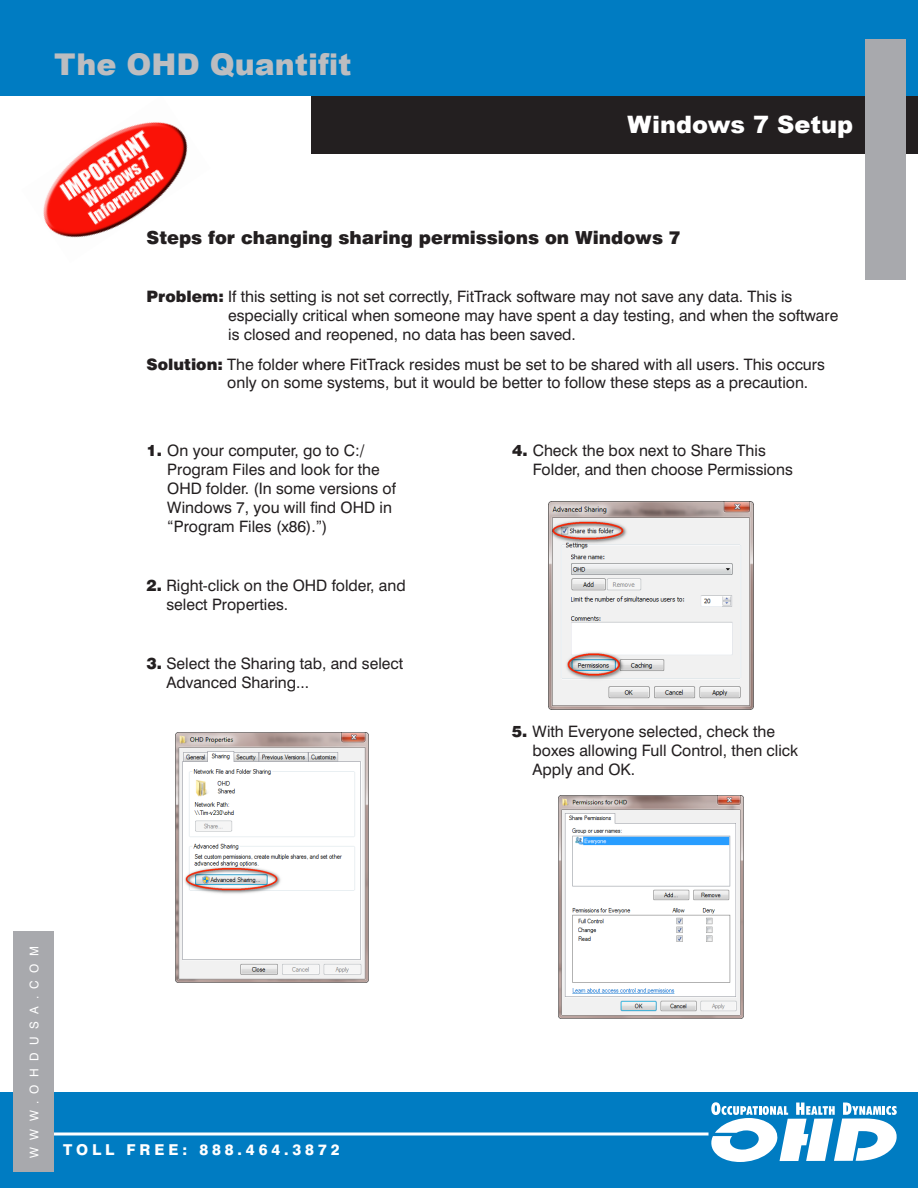
<style>
.page{position:relative;width:918px;height:1188px;background:#fff}
.page>*{position:absolute;margin:0;border:0;box-sizing:border-box;transform-origin:0 0}
.t1{font:900 30px "Arial";color:#bcbdc0}
.t2{font:900 24px "Arial";color:#fff}
.Subhead1{font:900 18px "Swiss 721 BT";color:#231f20}
.t3{font:15.75px/18.9px "Swiss 721 BT";color:#231f20}
.t4{font:800 15px "Swiss 721 BT";letter-spacing:.26em;color:#fff}
.t5{font:12px "Swiss 721 BT";letter-spacing:.61em;color:#fff}
.s1{font-weight:900}
</style>
<div class="page">
<img style="left:21px;top:95px;width:190px;height:143px">
<div style="left:311px;top:95px;width:607px;height:59px;background:#231f20"></div>
<div style="left:0;top:0;width:918px;height:95px;background:#007cc2"></div>
<div style="left:0;top:1093px;width:918px;height:95px;background:#007cc2"></div>
<svg style="left:54px;top:1132px;width:655px;height:4px;background:#bfddef"></svg>
<svg style="left:711px;top:1102px;width:186px;height:60px"></svg>
<div style="left:865px;top:39px;width:41px;height:240px;background:#a8a9ad"></div>
<div style="left:13px;top:932px;width:41px;height:240px;background:#a8a9ad"></div>
<img style="left:176px;top:732px;width:193px;height:250px">
<img style="left:548px;top:502px;width:206px;height:207px">
<img style="left:559px;top:796px;width:184px;height:223px">
<p class="t1" style="left:54px;top:43px;width:299px">The OHD Quantifit</p>
<p class="t2" style="left:627px;top:107px;width:227px">Windows 7 Setup</p>
<p class="Subhead1" style="left:147px;top:227px;width:536px">Steps for changing sharing permissions on Windows 7</p>
<p class="t3" style="left:228px;top:287px;width:612px;text-indent:-82px"><span class="s1">Problem:</span> If this setting is not set correctly, FitTrack software may not save any data. This is especially critical when someone may have spent a day testing, and when the software is closed and reopened, no data has been saved.</p>
<p class="t3" style="left:227px;top:354px;width:599px;text-indent:-81px"><span class="s1">Solution:</span> The folder where FitTrack resides must be set to be shared with all users. This occurs only on some systems, but it would be better to follow these steps as a precaution.</p>
<p class="t3" style="left:167px;top:441px;width:230px;text-indent:-21px"><span class="s1">1.</span> On your computer, go to C:/<br>Program Files and look for the<br>OHD folder. (In some versions of<br>Windows 7, you will find OHD in “Program Files (x86).”)</p>
<p class="t3" style="left:166px;top:576px;width:241px;text-indent:-20px"><span class="s1">2.</span> Right-click on the OHD folder, and select Properties.</p>
<p class="t3" style="left:166px;top:654px;width:238px;text-indent:-20px"><span class="s1">3.</span> Select the Sharing tab, and select<br>Advanced Sharing...</p>
<p class="t3" style="left:533px;top:441px;width:262px;text-indent:-21px"><span class="s1">4.</span> Check the box next to Share This<br>Folder, and then choose Permissions</p>
<p class="t3" style="left:533px;top:722px;width:267px;text-indent:-21px"><span class="s1">5.</span> With Everyone selected, check the boxes allowing Full Control, then click<br>Apply and OK.</p>
<p class="t5" style="left:27px;top:1158px;width:213px;rotate:-90deg">WWW.OHDUSA.COM</p>
<p class="t4" style="left:63px;top:1141px;width:278px">TOLL FREE: 888.464.3872</p>
</div>
